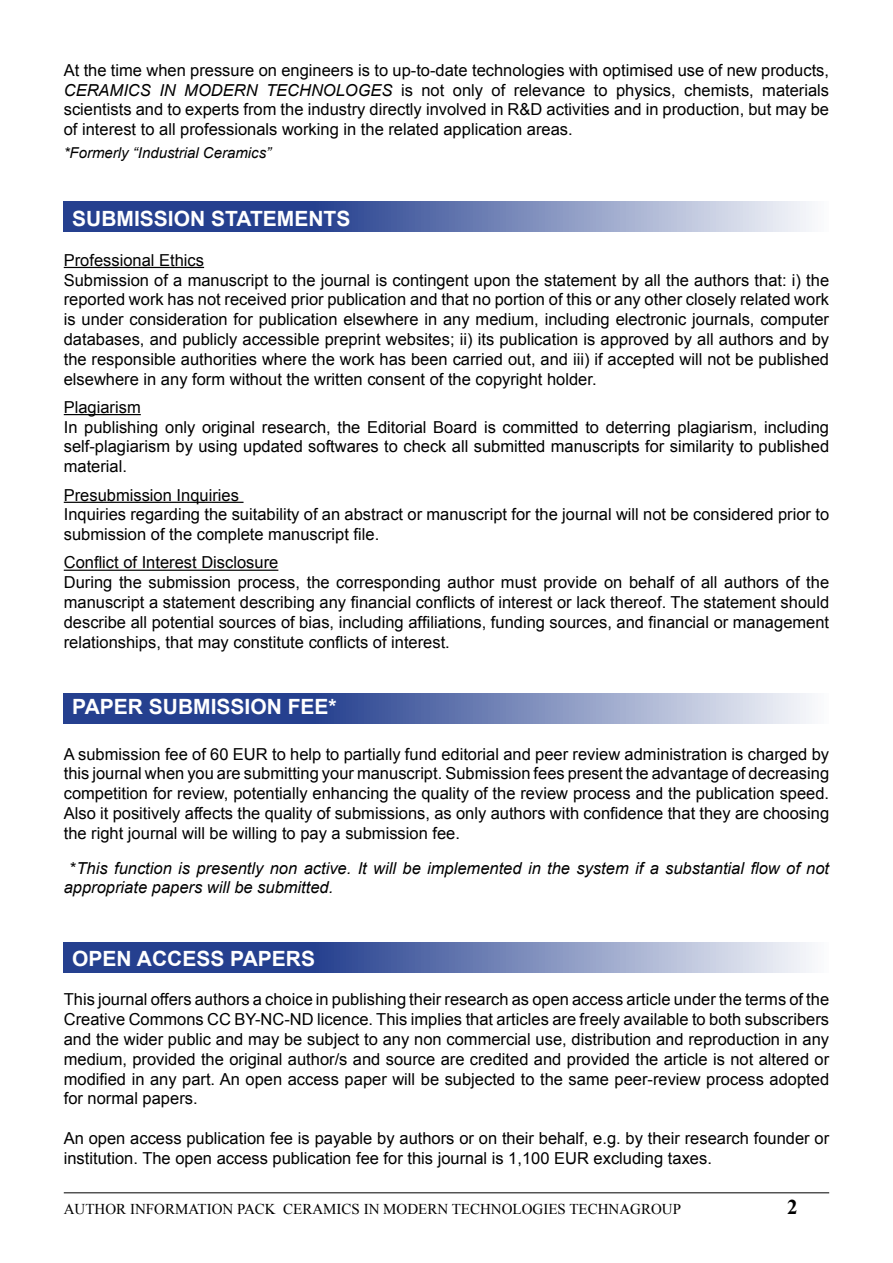
<style>
.page{position:relative;width:893px;height:1263px;background:#fff}
.page>*{position:absolute;margin:0;border:0;box-sizing:border-box;transform-origin:0 0}
.t1{font:700 21px "Arial";color:#fff}
.t2{font:700 21px "Times New Roman";color:#000}
.t3{font:16.5px/19.8px "Arial";color:#000}
.t4{font:italic 16.5px/19.8px "Arial";color:#000}
.t5{font:15px "Times New Roman";color:#000}
.t6{font:italic 15px "Arial";color:#000}
.s1{font-style:italic}
.s2{font-style:normal}
</style>
<div class="page">
<hr style="left:64px;top:1192px;width:765px;height:1px;background:#000">
<svg style="left:64px;top:693px;width:748px;height:31px;background:#6a7cb2"></svg>
<svg style="left:64px;top:942px;width:748px;height:31px;background:#6a7cb2"></svg>
<svg style="left:64px;top:201px;width:748px;height:31px;background:#6a7cb2"></svg>
<hr style="left:64px;top:267px;width:140px;height:1px;background:#000">
<hr style="left:64px;top:414px;width:77px;height:1px;background:#000">
<hr style="left:64px;top:502px;width:180px;height:1px;background:#000">
<hr style="left:64px;top:570px;width:214px;height:1px;background:#000">
<p class="t3" style="left:64px;top:60px;width:767px;text-align:justify">At the time when pressure on engineers is to up-to-date technologies with optimised use of new products, <span class="s1">CERAMICS IN MODERN TECHNOLOGES</span> is not only of relevance to physics, chemists, materials scientists and to experts from the industry directly involved in R&amp;D activities and in production, but may be of interest to all professionals working in the related application areas.</p>
<p class="t6" style="left:64px;top:143px;width:209px">*Formerly “Industrial Ceramics”</p>
<p class="t1" style="left:72px;top:205px;width:280px">SUBMISSION STATEMENTS</p>
<p class="t3" style="left:64px;top:250px;width:767px">Professional Ethics<br>Submission of a manuscript to the journal is contingent upon the statement by all the authors that: i) the reported work has not received prior publication and that no portion of this or any other closely related work is under consideration for publication elsewhere in any medium, including electronic journals, computer databases, and publicly accessible preprint websites; ii) its publication is approved by all authors and by the responsible authorities where the work has been carried out, and iii) if accepted will not be published elsewhere in any form without the written consent of the copyright holder.</p>
<p class="t3" style="left:64px;top:397px;width:767px">Plagiarism<br>In publishing only original research, the Editorial Board is committed to deterring plagiarism, including self-plagiarism by using updated softwares to check all submitted manuscripts for similarity to published material.</p>
<p class="t3" style="left:64px;top:485px;width:767px">Presubmission Inquiries<br>Inquiries regarding the suitability of an abstract or manuscript for the journal will not be considered prior to submission of the complete manuscript file.</p>
<p class="t3" style="left:64px;top:553px;width:767px">Conflict of Interest Disclosure<br>During the submission process, the corresponding author must provide on behalf of all authors of the manuscript a statement describing any financial conflicts of interest or lack thereof. The statement should describe all potential sources of bias, including affiliations, funding sources, and financial or management relationships, that may constitute conflicts of interest.</p>
<p class="t1" style="left:72px;top:693px;width:266px">PAPER SUBMISSION FEE*</p>
<p class="t3" style="left:64px;top:744px;width:767px;text-align:justify">A submission fee of 60 EUR to help to partially fund editorial and peer review administration is charged by this journal when you are submitting your manuscript. Submission fees present the advantage of decreasing competition for review, potentially enhancing the quality of the review process and the publication speed.<br>Also it positively affects the quality of submissions, as only authors with confidence that they are choosing the right journal will be willing to pay a submission fee.</p>
<p class="t4" style="left:64px;top:858px;width:767px;text-indent:6px"><span class="s2">*</span>This function is presently non active. It will be implemented in the system if a substantial flow of not appropriate papers will be submitted.</p>
<p class="t1" style="left:72px;top:944px;width:244px">OPEN ACCESS PAPERS</p>
<p class="t3" style="left:64px;top:990px;width:767px;text-align:justify">This journal offers authors a choice in publishing their research as open access article under the terms of the Creative Commons CC BY-NC-ND licence. This implies that articles are freely available to both subscribers and the wider public and may be subject to any non commercial use, distribution and reproduction in any medium, provided the original author/s and source are credited and provided the article is not altered or modified in any part. An open access paper will be subjected to the same peer-review process adopted for normal papers.</p>
<p class="t3" style="left:64px;top:1128px;width:767px">An open access publication fee is payable by authors or on their behalf, e.g. by their research founder or institution. The open access publication fee for this journal is 1,100 EUR excluding taxes.</p>
<p class="t5" style="left:64px;top:1199px;width:619px">AUTHOR INFORMATION PACK CERAMICS IN MODERN TECHNOLOGIES TECHNAGROUP</p>
<p class="t2" style="left:787px;top:1192px;width:12px">2</p>
</div>
